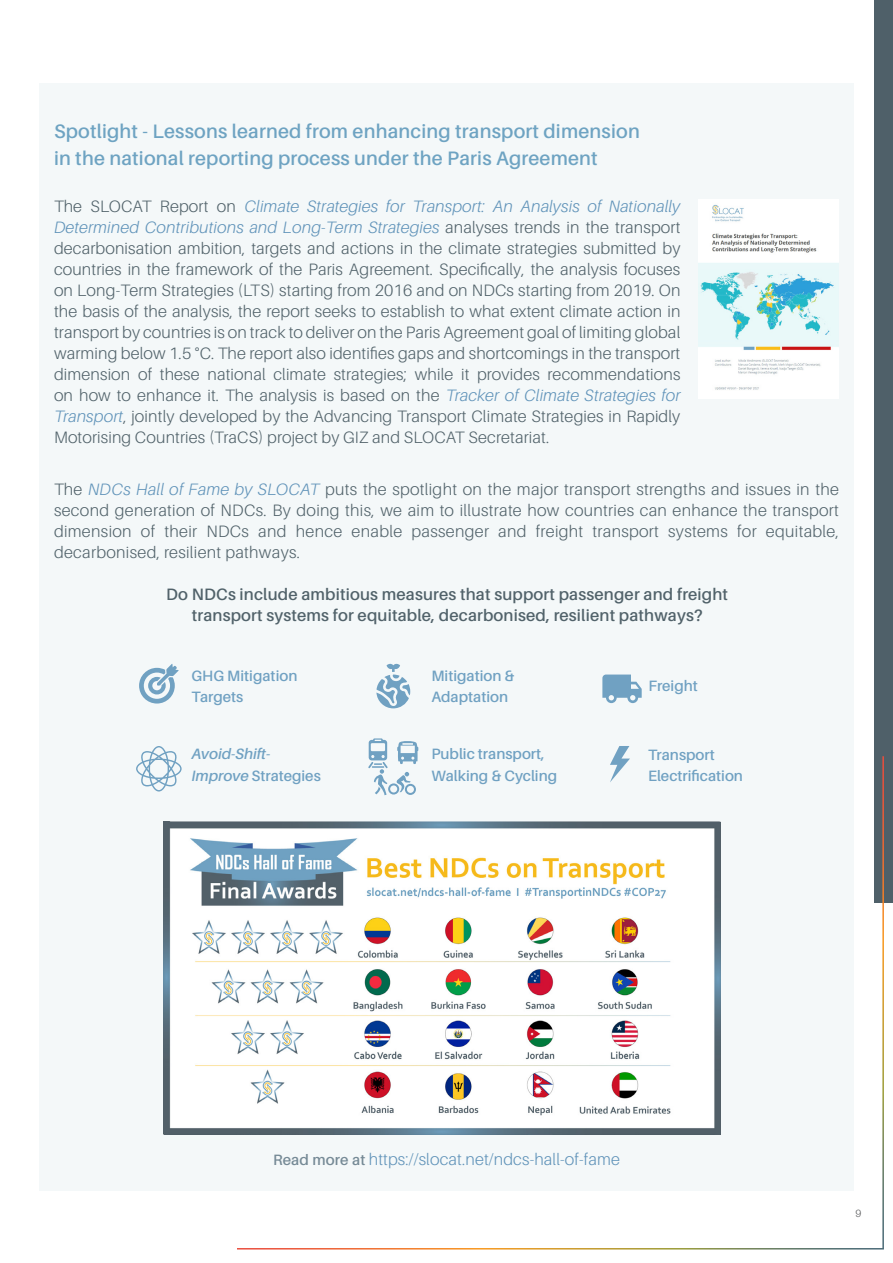
<style>
.page{position:relative;width:893px;height:1263px;background:#fff}
.page>*{position:absolute;margin:0;border:0;box-sizing:border-box;transform-origin:0 0}
.t1{font:600 19.5px/27px "Aileron";letter-spacing:.01em;color:#6ea3c2}
.t2{font:300 16.5px/21px "Aileron";letter-spacing:.01em;color:#51626a;text-align:justify}
.t3{font:600 16.5px/21px "Aileron";letter-spacing:.01em;color:#51626a;text-align:center}
.t4{font:300 16.5px "Aileron";letter-spacing:.01em;color:#6093b9}
.t5{font:600 15px/21.6px "Aileron";color:#70a1c2}
.t6{font:italic 600 15px/21.6px "Aileron";color:#70a1c2}
.t7{font:300 10.5px "Aileron";color:#58595b}
.s1{font-style:italic;color:#6093b9}
.s2{font-style:normal}
.s3{font-weight:600;font-size:15px;color:#768a96}
</style>
<div class="page">
<div style="left:875px;top:0;width:18px;height:903px;background:#4f6069"></div>
<hr style="left:882px;top:756px;width:2px;height:493px;background:#fff">
<div style="left:39px;top:83px;width:815px;height:1108px;background:#f4f8f9"></div>
<img style="left:698px;top:199px;width:141px;height:200px">
<svg style="left:139px;top:664px;width:40px;height:39px"></svg>
<svg style="left:136px;top:746px;width:46px;height:45px"></svg>
<svg style="left:376px;top:663px;width:34px;height:45px"></svg>
<svg style="left:368px;top:738px;width:50px;height:57px"></svg>
<svg style="left:602px;top:674px;width:40px;height:29px"></svg>
<svg style="left:610px;top:746px;width:20px;height:36px"></svg>
<img style="left:163px;top:821px;width:558px;height:314px">
<p class="t1" style="left:54px;top:118px;width:587px">Spotlight - Lessons learned from enhancing transport dimension in the national reporting process under the Paris Agreement</p>
<p class="t2" style="left:54px;top:196px;width:628px">The SLOCAT Report on <span class="s1">Climate Strategies for Transport: An Analysis of Nationally Determined Contributions and Long-Term Strategies</span> analyses trends in the transport decarbonisation ambition, targets and actions in the climate strategies submitted by countries in the framework of the Paris Agreement. Specifically, the analysis focuses on Long-Term Strategies (LTS) starting from 2016 and on NDCs starting from 2019. On the basis of the analysis, the report seeks to establish to what extent climate action in transport by countries is on track to deliver on the Paris Agreement goal of limiting global warming below 1.5 °C. The report also identifies gaps and shortcomings in the transport dimension of these national climate strategies; while it provides recommendations on how to enhance it. The analysis is based on the <span class="s1">Tracker of Climate Strategies for Transport</span>, jointly developed by the Advancing Transport Climate Strategies in Rapidly Motorising Countries (TraCS) project by GIZ and SLOCAT Secretariat.</p>
<p class="t2" style="left:54px;top:479px;width:786px">The <span class="s1">NDCs Hall of Fame by SLOCAT</span> puts the spotlight on the major transport strengths and issues in the second generation of NDCs. By doing this, we aim to illustrate how countries can enhance the transport dimension of their NDCs and hence enable passenger and freight transport systems for equitable, decarbonised, resilient pathways.</p>
<p class="t3" style="left:166px;top:583px;width:563px">Do NDCs include ambitious measures that support passenger and freight transport systems for equitable, decarbonised, resilient pathways?</p>
<p class="t5" style="left:191px;top:665px;width:107px">GHG Mitigation<br>Targets</p>
<p class="t6" style="left:191px;top:743px;width:131px">Avoid-Shift-<br>Improve <span class="s2">Strategies</span></p>
<p class="t5" style="left:431px;top:665px;width:85px">Mitigation &amp;<br>Adaptation</p>
<p class="t5" style="left:431px;top:743px;width:127px">Public transport,<br>Walking &amp; Cycling</p>
<p class="t5" style="left:648px;top:675px;width:51px">Freight</p>
<p class="t5" style="left:648px;top:744px;width:97px">Transport<br>Electrification</p>
<p class="t4" style="left:273px;top:1150px;width:348px"><span class="s3">Read more at</span> https://slocat.net/ndcs-hall-of-fame</p>
<p class="t7" style="left:855px;top:1208px;width:7px">9</p>
</div>
